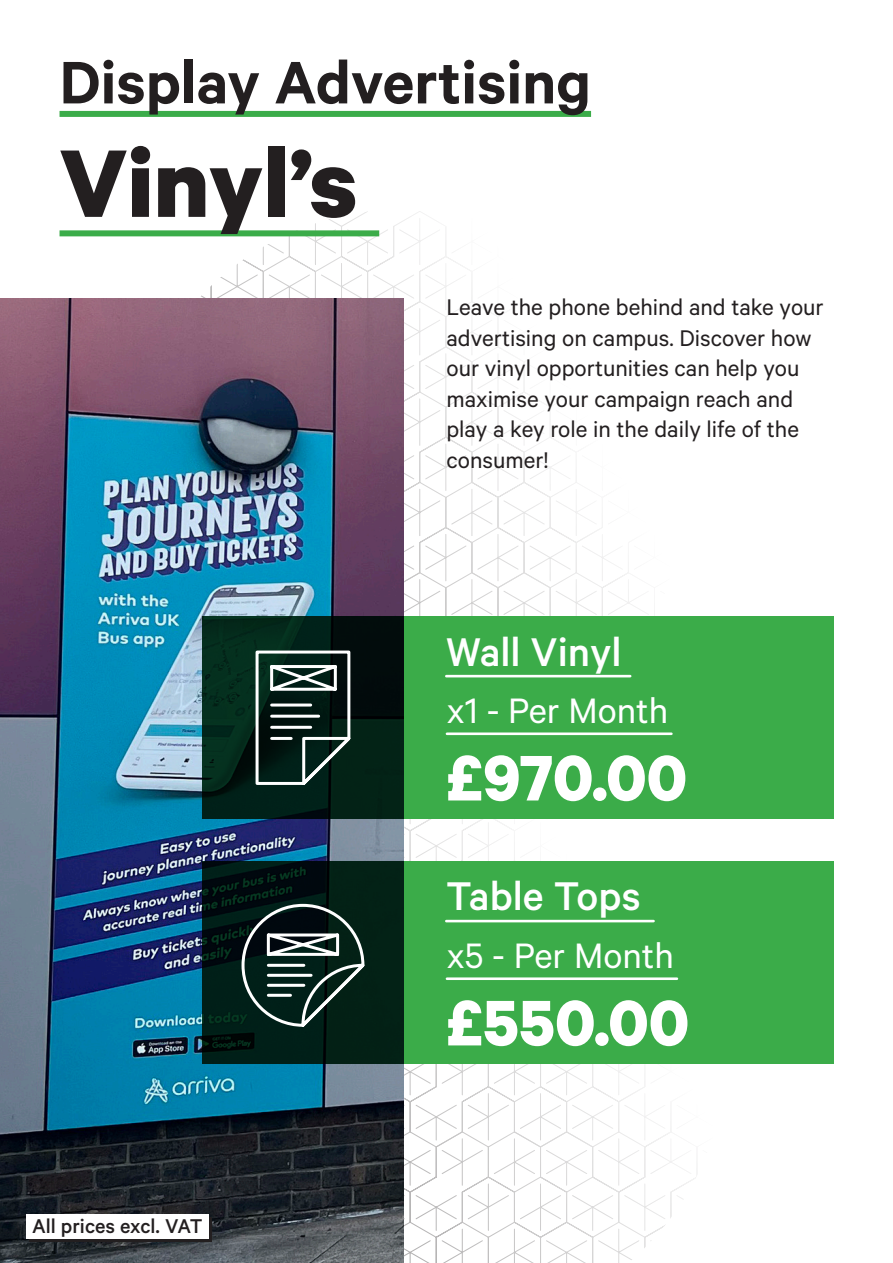
<style>
.page{position:relative;width:893px;height:1263px;background:#fff}
.page>*{position:absolute;margin:0;border:0;box-sizing:border-box;transform-origin:0 0}
.t1{font:700 108px "Calibre";color:#231f20}
.t2{font:700 72.45px "Calibre";color:#fff}
.t3{font:600 67.5px "Calibre";color:#231f20}
.t4{font:500 45.15px "Calibre";color:#fff}
.t5{font:39.75px "Calibre";color:#fff}
.B2{font:25.5px/30.6px "Calibre";color:#231f20}
.t6{font:500 22.5px "Calibre";color:#231f20}
</style>
<div class="page">
<svg style="left:404px;top:1148px;width:292px;height:115px"></svg>
<svg style="left:404px;top:1064px;width:268px;height:84px"></svg>
<svg style="left:404px;top:819px;width:111px;height:42px"></svg>
<svg style="left:404px;top:589px;width:240px;height:27px"></svg>
<svg style="left:404px;top:363px;width:225px;height:226px"></svg>
<svg style="left:132px;top:211px;width:378px;height:152px"></svg>
<img style="left:0;top:298px;width:404px;height:965px">
<div style="left:29px;top:1217px;width:183px;height:25px;background:#231f20"></div>
<div style="left:26px;top:1215px;width:183px;height:24px;background:#fff"></div>
<div style="left:60px;top:111px;width:531px;height:6px;background:#3bac49"></div>
<div style="left:60px;top:230px;width:319px;height:6px;background:#3bac49"></div>
<div style="left:404px;top:616px;width:429px;height:203px;background:#3bac49"></div>
<svg style="left:202px;top:616px;width:202px;height:203px;background:#021f16"></svg>
<div style="left:404px;top:861px;width:429px;height:203px;background:#3bac49"></div>
<svg style="left:202px;top:861px;width:202px;height:203px;background:#011b14"></svg>
<hr style="left:446px;top:675px;width:184px;height:2px;background:#fff">
<hr style="left:446px;top:920px;width:208px;height:2px;background:#fff">
<hr style="left:447px;top:732px;width:224px;height:3px;background:#fff">
<hr style="left:447px;top:977px;width:230px;height:3px;background:#fff">
<svg style="left:240px;top:902px;width:130px;height:127px;background:#2b403b"></svg>
<svg style="left:254px;top:649px;width:99px;height:142px;background:#344943"></svg>
<h1 class="t3" style="left:60px;top:42px;width:533px">Display Advertising</h1>
<p class="t1" style="left:60px;top:117px;width:300px">Vinyl’s</p>
<p class="B2" style="left:446px;top:291px;width:379px">Leave the phone behind and take your advertising on campus. Discover how our vinyl opportunities can help you maximise your campaign reach and play a key role in the daily life of the consumer!</p>
<p class="t4" style="left:446px;top:625px;width:177px">Wall Vinyl</p>
<p class="t5" style="left:447px;top:687px;width:223px">x1 - Per Month</p>
<p class="t2" style="left:446px;top:734px;width:242px">£970.00</p>
<p class="t4" style="left:446px;top:870px;width:196px">Table Tops</p>
<p class="t5" style="left:447px;top:932px;width:228px">x5 - Per Month</p>
<p class="t6" style="left:32px;top:1213px;width:172px">All prices excl. VAT</p>
<p class="t2" style="left:446px;top:978px;width:244px">£550.00</p>
</div>
